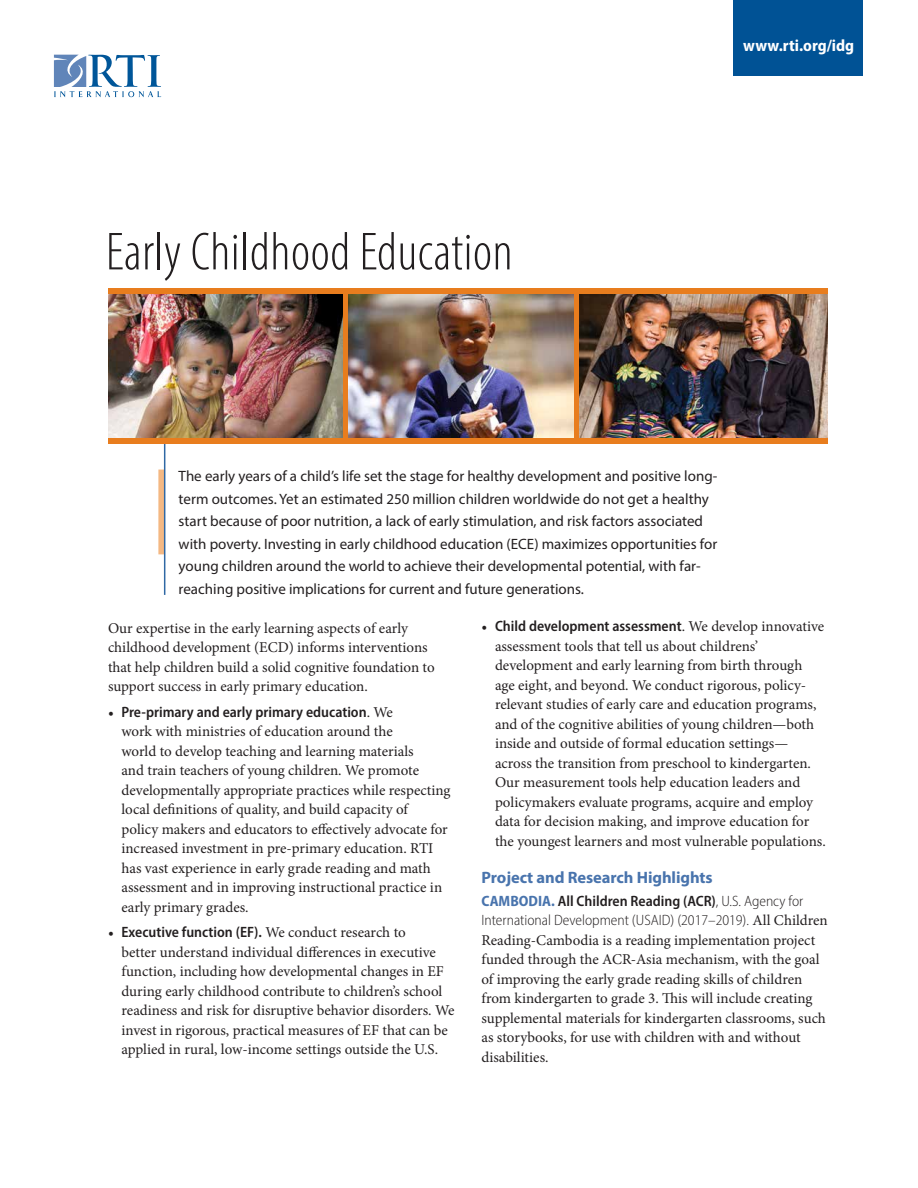
<style>
.page{position:relative;width:918px;height:1188px;background:#fff}
.page>*{position:absolute;margin:0;border:0;box-sizing:border-box;transform-origin:0 0}
.t1{font:300 condensed 54px "Myriad Pro";letter-spacing:.01em;color:#231f20}
.t2{font:700 16.5px "Myriad Pro";letter-spacing:-.005em;color:#4974ad}
.t3{font:700 semi-condensed 16.5px "Myriad Pro";color:#fff}
.t4{font:15px/19.5px "Minion Pro";color:#231f20}
.t5{font:15px/22.5px "Myriad Pro";color:#231f20}
.t6{font:600 semi-condensed 15px "Myriad Pro";color:#231f20}
.t7{font:300 semi-condensed 15px/19.5px "Myriad Pro";color:#231f20}
.s1{font-family:"Minion Pro";font-weight:400;font-stretch:normal}
.s2{font-weight:700;color:#4974ad}
.s3{font-weight:600}
</style>
<div class="page">
<svg style="left:54px;top:55px;width:107px;height:42px"></svg>
<div style="left:733px;top:0;width:130px;height:75px;background:#005295"></div>
<div style="left:158px;top:470px;width:6px;height:84px;background:#f4b883"></div>
<hr style="left:164px;top:443px;width:1px;height:152px;background:#2f68a4">
<div style="left:108px;top:288px;width:720px;height:156px;background:#e87d1e"></div>
<img style="left:108px;top:294px;width:235px;height:144px">
<img style="left:580px;top:294px;width:248px;height:144px">
<img style="left:349px;top:294px;width:225px;height:144px">
<h1 class="t1" style="left:106px;top:220px;width:408px">Early Childhood Education</h1>
<p class="t3" style="left:743px;top:35px;width:112px">www.rti.org/idg</p>
<p class="t5" style="left:179px;top:465px;width:540px">The early years of a child’s life set the stage for healthy development and positive long&shy;term outcomes. Yet an estimated 250 million children worldwide do not get a healthy start because of poor nutrition, a lack of early stimulation, and risk factors associated with poverty. Investing in early childhood education (ECE) maximizes opportunities for young children around the world to achieve their developmental potential, with far&shy;reaching positive implications for current and future generations.</p>
<p class="t4" style="left:108px;top:618px;width:328px">Our expertise in the early learning aspects of early childhood development (ECD) informs interventions that help children build a solid cognitive foundation to support success in early primary education.</p>
<p class="t6" style="left:108px;top:702px;width:286px"><span class="s1">•</span> Pre-primary and early primary education<span class="s1">. We</span></p>
<p class="t4" style="left:122px;top:722px;width:331px">work with ministries of education around the<br>world to develop teaching and learning materials<br>and train teachers of young children. We promote developmentally appropriate practices while respecting local definitions of quality, and build capacity of<br>policy makers and educators to effectively advocate for increased investment in pre-primary education. RTI has vast experience in early grade reading and math assessment and in improving instructional practice in early primary grades.</p>
<p class="t6" style="left:108px;top:923px;width:299px"><span class="s1">•</span> Executive function (EF). <span class="s1">We conduct research to</span></p>
<p class="t4" style="left:122px;top:942px;width:334px">better understand individual differences in executive function, including how developmental changes in EF during early childhood contribute to children’s school readiness and risk for disruptive behavior disorders. We invest in rigorous, practical measures of EF that can be applied in rural, low-income settings outside the U.S.</p>
<p class="t6" style="left:482px;top:617px;width:344px"><span class="s1">•</span> Child development assessment<span class="s1">. We develop innovative</span></p>
<p class="t4" style="left:495px;top:636px;width:332px">assessment tools that tell us about childrens’ development and early learning from birth through age eight, and beyond. We conduct rigorous, policy&shy;relevant studies of early care and education programs, and of the cognitive abilities of young children—both inside and outside of formal education settings— across the transition from preschool to kindergarten.<br>Our measurement tools help education leaders and policymakers evaluate programs, acquire and employ data for decision making, and improve education for the youngest learners and most vulnerable populations.</p>
<p class="t2" style="left:482px;top:867px;width:233px">Project and Research Highlights</p>
<p class="t7" style="left:482px;top:891px;width:348px"><span class="s2">CAMBODIA.</span> <span class="s3">All Children Reading (ACR)</span>, U.S. Agency for<br>International Development (USAID) (2017–2019). <span class="s1">All Children</span></p>
<p class="t4" style="left:482px;top:930px;width:346px">Reading-Cambodia is a reading implementation project funded through the ACR-Asia mechanism, with the goal of improving the early grade reading skills of children from kindergarten to grade 3. This will include creating supplemental materials for kindergarten classrooms, such as storybooks, for use with children with and without disabilities.</p>
</div>
